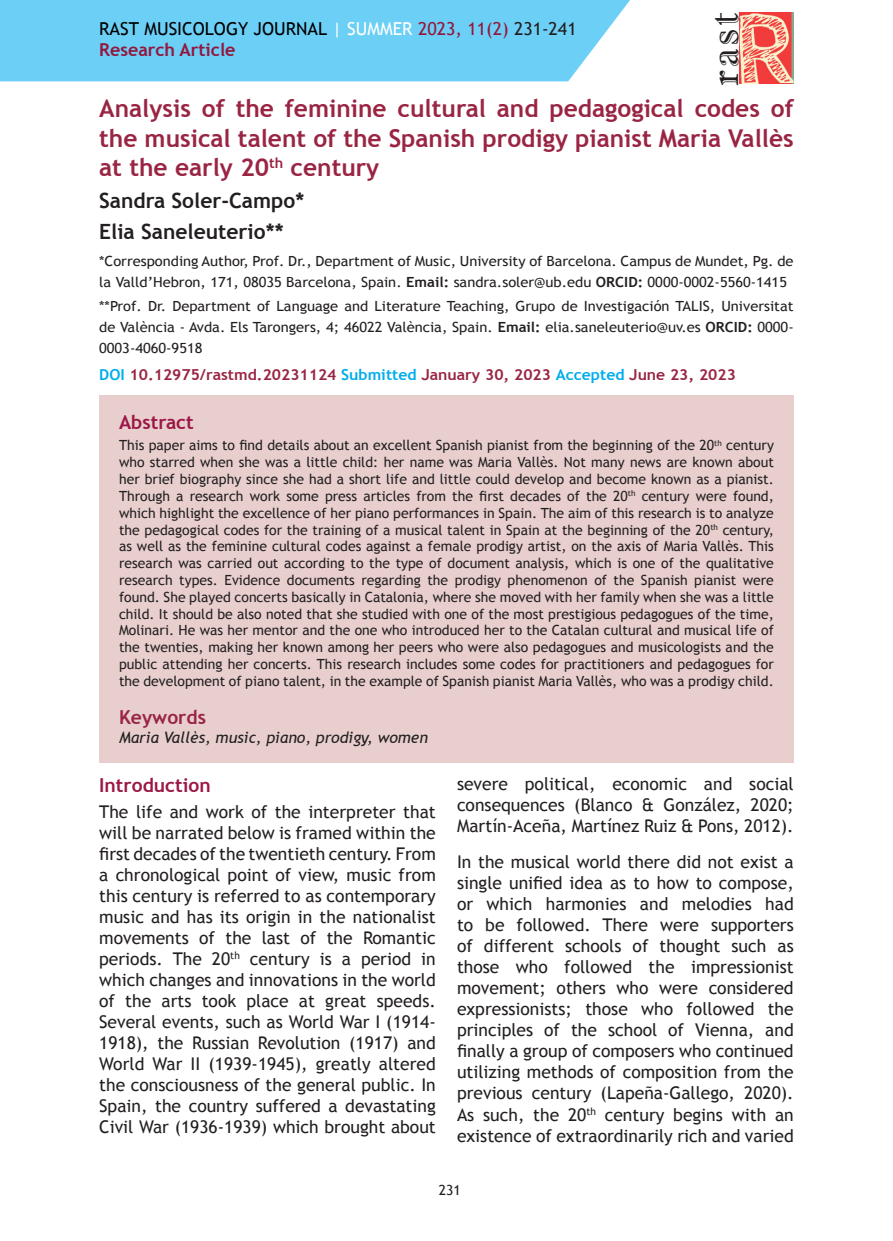
<style>
.page{position:relative;width:893px;height:1241px;background:#fff}
.page>*{position:absolute;margin:0;border:0;box-sizing:border-box;transform-origin:0 0}
.t1{font:42px "Imprint MT Shadow";color:#231f20}
.Ana_Başlık{font:700 24.5px/29.4px "Trebuchet MS";color:#992543;text-align:justify}
.Ana_Başlık_-_Yazar{font:700 21px "Trebuchet MS";color:#231f20}
.Metin_-_Başlık_1{font:700 19.25px "Trebuchet MS";color:#9b1746}
.Özet_-_Başlık{font:700 19.25px "Trebuchet MS";color:#9b1746}
.Anahtar_Kelimeler{font:700 19.25px "Trebuchet MS";color:#992543}
.t2{font:17.85px/21.3px "Trebuchet MS";color:#000}
.Metin_-_Gövde{font:17.5px/21px "Trebuchet MS";color:#231f20;text-align:justify}
.Anahtar_Kelimeler-2{font:italic 15.75px "Trebuchet MS";color:#231f20}
.DOI{font:700 15.05px "Trebuchet MS";color:#992543;scale:1.04 1}
.Özet_-_Metin{font:14px/16.8px "Trebuchet MS";color:#231f20;text-align:justify}
.Ana_Başlık_-_Künye{font:14px/21px "Trebuchet MS";color:#231f20;scale:1.05 1}
.s1{color:#fff}
.s2{color:#94163d}
.s3{color:#231f20}
.s4{font-weight:700;color:#94163d}
.s5{font-weight:700}
.s6{color:#00aceb}
</style>
<div class="page">
<div style="left:0;top:0;width:630px;height:81px;background:#6bcff6"></div>
<img style="left:740px;top:12px;width:54px;height:71px">
<div style="left:99px;top:394px;width:695px;height:368px;background:#e8cfce"></div>
<p class="t2" style="left:99px;top:18px;width:479px">RAST MUSICOLOGY JOURNAL <span class="s1">| SUMMER</span> <span class="s2">2023, 11(2)</span> <span class="s3">231-241<br></span><span class="s4">Research Article</span></p>
<h1 class="t1" style="left:699px;top:85px;width:74px;rotate:-90deg">rast</h1>
<p class="Ana_Başlık" style="left:99px;top:94px;width:696px">Analysis of the feminine cultural and pedagogical codes of the musical talent of the Spanish prodigy pianist Maria Vallès at the early 20<sup>th</sup> century</p>
<p class="Ana_Başlık_-_Yazar" style="left:99px;top:187px;width:207px">Sandra Soler-Campo*</p>
<p class="Ana_Başlık_-_Yazar" style="left:99px;top:218px;width:186px">Elia Saneleuterio**</p>
<p class="Ana_Başlık_-_Künye" style="left:99px;top:250px;width:663px">*Corresponding Author, Prof. Dr., Department of Music, University of Barcelona. Campus de Mundet, Pg. de la Valld’Hebron, 171, 08035 Barcelona, Spain. <span class="s5">Email:</span> sandra.soler@ub.edu <span class="s5">ORCID:</span> 0000-0002-5560-1415</p>
<p class="Ana_Başlık_-_Künye" style="left:99px;top:296px;width:663px;text-align:justify">**Prof. Dr. Department of Language and Literature Teaching, Grupo de Investigación TALIS, Universitat de València - Avda. Els Tarongers, 4; 46022 València, Spain. <span class="s5">Email:</span> elia.saneleuterio@uv.es <span class="s5">ORCID:</span> 0000- 0003-4060-9518</p>
<p class="DOI" style="left:99px;top:365px;width:614px"><span class="s6">DOI</span> 10.12975/rastmd.20231124 <span class="s6">Submitted</span> January 30, 2023 <span class="s6">Accepted</span> June 23, 2023</p>
<p class="Özet_-_Başlık" style="left:119px;top:410px;width:76px">Abstract</p>
<p class="Özet_-_Metin" style="left:119px;top:437px;width:656px">This paper aims to find details about an excellent Spanish pianist from the beginning of the 20<sup>th</sup> century who starred when she was a little child: her name was Maria Vallès. Not many news are known about her brief biography since she had a short life and little could develop and become known as a pianist.<br>Through a research work some press articles from the first decades of the 20<sup>th</sup> century were found, which highlight the excellence of her piano performances in Spain. The aim of this research is to analyze the pedagogical codes for the training of a musical talent in Spain at the beginning of the 20<sup>th</sup> century, as well as the feminine cultural codes against a female prodigy artist, on the axis of Maria Vallès. This research was carried out according to the type of document analysis, which is one of the qualitative research types. Evidence documents regarding the prodigy phenomenon of the Spanish pianist were found. She played concerts basically in Catalonia, where she moved with her family when she was a little child. It should be also noted that she studied with one of the most prestigious pedagogues of the time, Molinari. He was her mentor and the one who introduced her to the Catalan cultural and musical life of the twenties, making her known among her peers who were also pedagogues and musicologists and the public attending her concerts. This research includes some codes for practitioners and pedagogues for the development of piano talent, in the example of Spanish pianist Maria Vallès, who was a prodigy child.</p>
<p class="Anahtar_Kelimeler" style="left:119px;top:704px;width:88px">Keywords</p>
<p class="Anahtar_Kelimeler-2" style="left:119px;top:727px;width:310px">Maria Vallès, music, piano, prodigy, women</p>
<p class="Metin_-_Başlık_1" style="left:99px;top:772px;width:113px">Introduction</p>
<p class="Metin_-_Gövde" style="left:99px;top:801px;width:338px">The life and work of the interpreter that will be narrated below is framed within the first decades of the twentieth century. From a chronological point of view, music from this century is referred to as contemporary music and has its origin in the nationalist movements of the last of the Romantic periods. The 20<sup>th</sup> century is a period in which changes and innovations in the world of the arts took place at great speeds.<br>Several events, such as World War I (1914- 1918), the Russian Revolution (1917) and World War II (1939-1945), greatly altered the consciousness of the general public. In Spain, the country suffered a devastating Civil War (1936-1939) which brought about</p>
<p class="Metin_-_Gövde" style="left:457px;top:773px;width:338px">severe political, economic and social consequences (Blanco &amp; González, 2020; Martín-Aceña, Martínez Ruiz &amp; Pons, 2012).</p>
<p class="Metin_-_Gövde" style="left:457px;top:851px;width:338px">In the musical world there did not exist a single unified idea as to how to compose, or which harmonies and melodies had to be followed. There were supporters of different schools of thought such as those who followed the impressionist movement; others who were considered expressionists; those who followed the principles of the school of Vienna, and finally a group of composers who continued utilizing methods of composition from the previous century (Lapeña-Gallego, 2020).<br>As such, the 20<sup>th</sup> century begins with an existence of extraordinarily rich and varied</p>
<p class="Özet_-_Metin" style="left:439px;top:1182px;width:24px">231</p>
</div>
